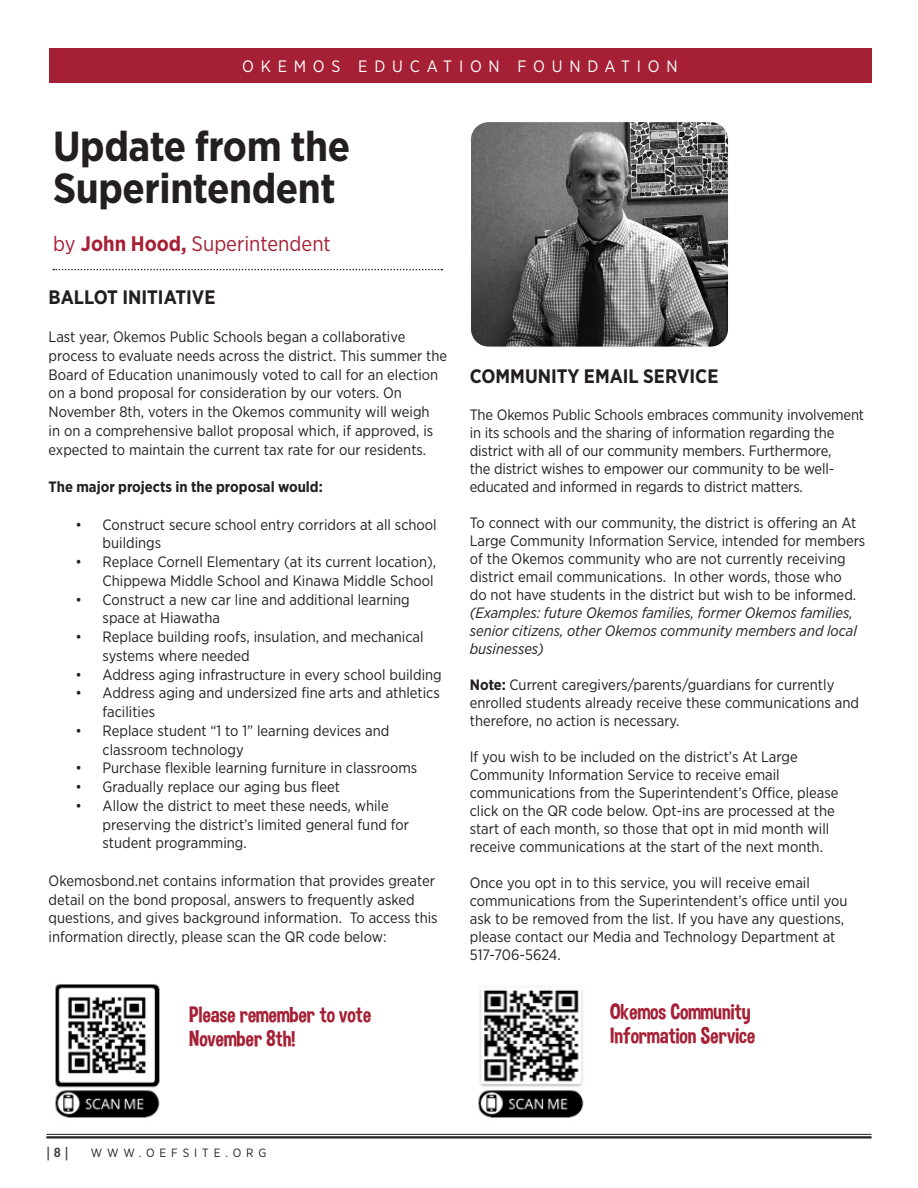
<style>
.page{position:relative;width:918px;height:1188px;background:#fff}
.page>*{position:absolute;margin:0;border:0;box-sizing:border-box;transform-origin:0 0}
.t1{font:700 42px/42px "Gotham Narrow";letter-spacing:-.01em;color:#231f20}
.t2{font:22.5px "Dimbo";color:#a62035}
.t3{font:21px "Gotham Narrow";color:#a62035}
.t4{font:700 19.5px "Gotham Narrow";color:#231f20}
.t5{font:16.5px "Gotham Narrow";letter-spacing:.41em;color:#fff}
.t6{font:15px/18px "Gotham Narrow";color:#231f20}
.t7{font:700 15px "Gotham Narrow";color:#231f20}
.t8{font:600 13.5px "Gill Sans";color:#3e3e3f}
.t9{font:12px "Gotham Narrow";letter-spacing:.41em;color:#231f20}
.s1{font-weight:700}
.s2{font-style:italic}
</style>
<div class="page">
<div style="left:49px;top:48px;width:823px;height:35px;background:#a62035"></div>
<hr style="left:46px;top:1134px;width:826px;height:1px;background:#231f20">
<hr style="left:46px;top:1136px;width:826px;height:2px;background:#231f20">
<img style="left:472px;top:124px;width:255px;height:221px">
<div style="left:470px;top:122px;width:259px;height:225px;border:1px solid #fff;border-radius:18px"></div>
<svg style="left:53px;top:269px;width:389px;height:1px"></svg>
<img style="left:55px;top:984px;width:105px;height:134px">
<img style="left:478px;top:989px;width:106px;height:129px">
<p class="t5" style="left:242px;top:56px;width:437px">OKEMOS EDUCATION FOUNDATION</p>
<p class="t1" style="left:53px;top:125px;width:299px">Update from the<br>Superintendent</p>
<p class="t3" style="left:53px;top:231px;width:279px">by <span class="s1">John Hood,</span> Superintendent</p>
<p class="t4" style="left:49px;top:285px;width:168px">BALLOT INITIATIVE</p>
<p class="t6" style="left:49px;top:327px;width:400px;line-height:18.8px">Last year, Okemos Public Schools began a collaborative process to evaluate needs across the district. This summer the Board of Education unanimously voted to call for an election on a bond proposal for consideration by our voters. On November 8th, voters in the Okemos community will weigh<br>in on a comprehensive ballot proposal which, if approved, is expected to maintain the current tax rate for our residents.</p>
<p class="t7" style="left:49px;top:477px;width:276px">The major projects in the proposal would:</p>
<p class="t6" style="left:103px;top:515px;width:336px;line-height:18.8px;text-indent:-27px">• Construct secure school entry corridors at all school buildings</p>
<p class="t6" style="left:76px;top:552px;width:362px;line-height:18.8px;text-align:right">• Replace Cornell Elementary (at its current location),<br>Chippewa Middle School and Kinawa Middle School</p>
<p class="t6" style="left:103px;top:590px;width:309px;line-height:18.8px;text-indent:-27px">• Construct a new car line and additional learning space at Hiawatha</p>
<p class="t6" style="left:103px;top:627px;width:323px;line-height:18.8px;text-indent:-27px">• Replace building roofs, insulation, and mechanical systems where needed</p>
<p class="t6" style="left:76px;top:665px;width:368px">• Address aging infrastructure in every school building</p>
<p class="t6" style="left:103px;top:683px;width:339px;line-height:18.8px;text-indent:-27px">• Address aging and undersized fine arts and athletics facilities</p>
<p class="t6" style="left:103px;top:721px;width:288px;line-height:18.8px;text-indent:-27px">• Replace student “1 to 1” learning devices and classroom technology</p>
<p class="t6" style="left:76px;top:759px;width:343px">• Purchase flexible learning furniture in classrooms</p>
<p class="t6" style="left:76px;top:778px;width:266px">• Gradually replace our aging bus fleet</p>
<p class="t6" style="left:103px;top:796px;width:308px;line-height:18.8px;text-indent:-27px">• Allow the district to meet these needs, while preserving the district’s limited general fund for student programming.</p>
<p class="t6" style="left:49px;top:871px;width:391px;line-height:18.8px">Okemosbond.net contains information that provides greater detail on the bond proposal, answers to frequently asked questions, and gives background information. To access this information directly, please scan the QR code below:</p>
<p class="t2" style="left:189px;top:1001px;width:184px">Please remember to vote</p>
<p class="t2" style="left:189px;top:1025px;width:108px">November 8th!</p>
<p class="t4" style="left:470px;top:363px;width:250px">COMMUNITY EMAIL SERVICE</p>
<p class="t6" style="left:470px;top:406px;width:396px">The Okemos Public Schools embraces community involvement in its schools and the sharing of information regarding the district with all of our community members. Furthermore,<br>the district wishes to empower our community to be well&shy;educated and informed in regards to district matters.</p>
<p class="t6" style="left:470px;top:514px;width:397px">To connect with our community, the district is offering an At Large Community Information Service, intended for members of the Okemos community who are not currently receiving district email communications. In other words, those who<br>do not have students in the district but wish to be informed. <span class="s2">(Examples: future Okemos families, former Okemos families, senior citizens, other Okemos community members and local businesses)</span></p>
<p class="t6" style="left:470px;top:676px;width:391px"><span class="s1">Note:</span> Current caregivers/parents/guardians for currently enrolled students already receive these communications and therefore, no action is necessary.</p>
<p class="t6" style="left:470px;top:748px;width:370px">If you wish to be included on the district’s At Large Community Information Service to receive email communications from the Superintendent’s Office, please click on the QR code below. Opt-ins are processed at the start of each month, so those that opt in mid month will receive communications at the start of the next month.</p>
<p class="t6" style="left:470px;top:874px;width:379px">Once you opt in to this service, you will receive email communications from the Superintendent’s office until you ask to be removed from the list. If you have any questions, please contact our Media and Technology Department at</p>
<p class="t6" style="left:470px;top:946px;width:93px">517-706-5624.</p>
<p class="t2" style="left:610px;top:998px;width:142px">Okemos Community</p>
<p class="t2" style="left:610px;top:1022px;width:147px">Information Service</p>
<p class="t8" style="left:46px;top:1144px;width:23px">| 8 |</p>
<p class="t9" style="left:91px;top:1145px;width:177px">WWW.OEFSITE.ORG</p>
</div>
